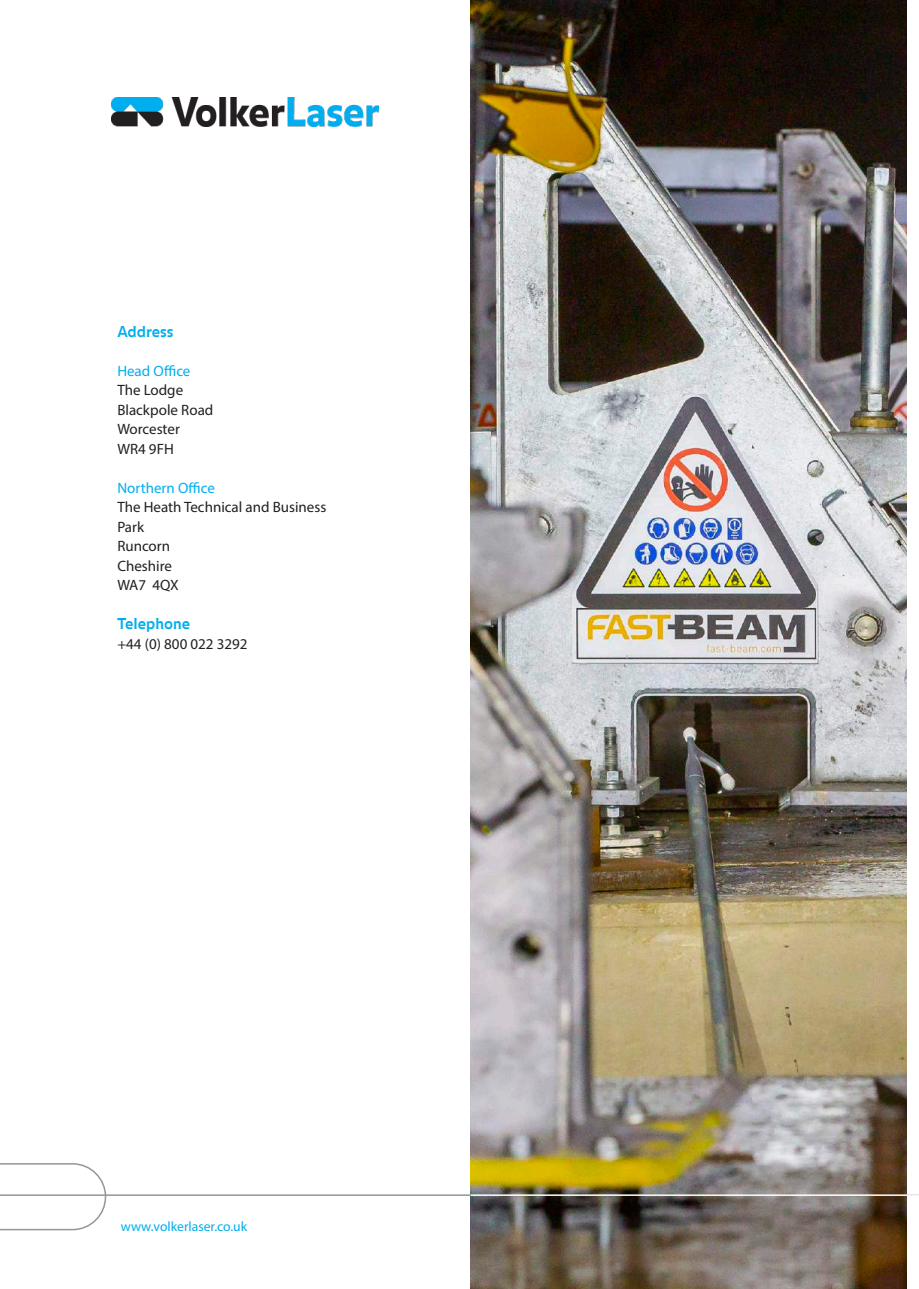
<style>
.page{position:relative;width:919px;height:1289px;background:#fff}
.page>*{position:absolute;margin:0;border:0;box-sizing:border-box;transform-origin:0 0}
.t1{font:15px/19.5px "Myriad Pro";color:#231f20}
.t2{font:15px "Myriad Pro";color:#00aeef}
.t3{font:700 15px "Balance";color:#00aeef}
.t4{font:13.65px "Myriad Pro";color:#00aeef}
</style>
<div class="page">
<svg style="left:0;top:1163px;width:107px;height:67px"></svg>
<hr style="left:0;top:1194px;width:918px;height:1px;background:#939598">
<img style="left:112px;top:97px;width:267px;height:29px">
<img style="left:470px;top:0;width:436px;height:1288px">
<hr style="left:470px;top:1194px;width:448px;height:1px;background:#fff">
<p class="t3" style="left:117px;top:322px;width:58px">Address</p>
<p class="t2" style="left:117px;top:361px;width:75px">Head Office</p>
<p class="t1" style="left:117px;top:380px;width:97px">The Lodge<br>Blackpole Road<br>Worcester<br>WR4 9FH</p>
<p class="t2" style="left:117px;top:478px;width:99px">Northern Office</p>
<p class="t1" style="left:117px;top:497px;width:210px">The Heath Technical and Business<br>Park<br>Runcorn<br>Cheshire<br>WA7 4QX</p>
<p class="t3" style="left:117px;top:614px;width:74px">Telephone</p>
<p class="t1" style="left:117px;top:633px;width:132px">+44 (0) 800 022 3292</p>
<p class="t4" style="left:121px;top:1217px;width:128px">www.volkerlaser.co.uk</p>
</div>
